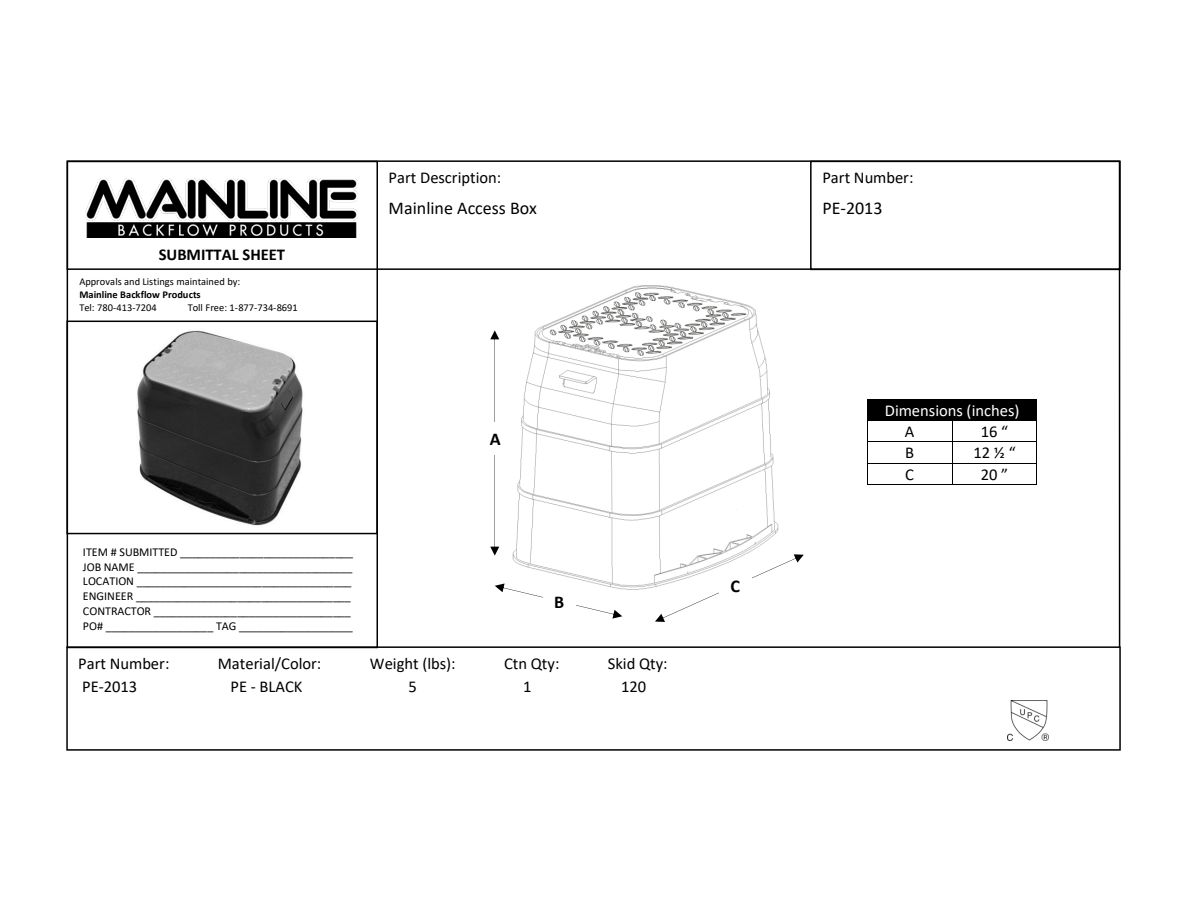
<style>
.page{position:relative;width:1188px;height:918px;background:#fff}
.page>*{position:absolute;margin:0;border:0;box-sizing:border-box;transform-origin:0 0}
.t1{font:18px "Calibri";color:#000}
.t2{font:700 18px "Calibri";color:#000}
.t3{font:16.5px "Calibri";color:#000}
.t4{font:16.5px "Calibri";color:#fff}
.t5{font:700 16.5px "Calibri";color:#000}
.t6{font:12px/14.7px "Calibri";color:#000}
.t7{font:10.5px "Calibri";letter-spacing:-.005em;color:#000}
.t8{font:700 10.5px "Calibri";color:#000}
</style>
<div class="page">
<img style="left:512px;top:285px;width:267px;height:305px">
<div style="left:868px;top:400px;width:168px;height:20px;background:#000"></div>
<hr style="left:868px;top:399px;width:168px;height:1px;background:#000">
<hr style="left:868px;top:420px;width:84px;height:1px;background:#000">
<hr style="left:953px;top:420px;width:83px;height:1px;background:#000">
<hr style="left:868px;top:441px;width:84px;height:1px;background:#000">
<hr style="left:953px;top:441px;width:83px;height:1px;background:#000">
<hr style="left:868px;top:464px;width:84px;height:1px;background:#000">
<hr style="left:953px;top:464px;width:83px;height:1px;background:#000">
<svg style="left:867px;top:399px;width:1px;height:86px"></svg>
<hr style="left:868px;top:485px;width:84px;height:1px;background:#000">
<svg style="left:952px;top:420px;width:1px;height:65px"></svg>
<hr style="left:953px;top:485px;width:83px;height:1px;background:#000">
<svg style="left:1036px;top:399px;width:1px;height:86px"></svg>
<div style="left:67px;top:160px;width:1053px;height:110px;border:2px solid #000"></div>
<div style="left:810px;top:161px;width:311px;height:109px;border:2px solid #000"></div>
<div style="left:66px;top:646px;width:1055px;height:105px;border:2px solid #000"></div>
<div style="left:66px;top:321px;width:312px;height:213px;border:2px solid #000"></div>
<hr style="left:1119px;top:269px;width:1px;height:378px;background:#000">
<img style="left:1008px;top:700px;width:41px;height:40px">
<img style="left:86px;top:179px;width:271px;height:59px">
<svg style="left:490px;top:330px;width:9px;height:226px"></svg>
<svg style="left:495px;top:584px;width:127px;height:35px"></svg>
<svg style="left:655px;top:554px;width:149px;height:68px"></svg>
<div style="left:478px;top:423px;width:33px;height:32px;background:#fff"></div>
<div style="left:543px;top:585px;width:32px;height:32px;background:#fff"></div>
<div style="left:719px;top:569px;width:32px;height:32px;background:#fff"></div>
<img style="left:137px;top:330px;width:166px;height:196px">
<h2 class="t5" style="left:159px;top:243px;width:128px">SUBMITTAL SHEET</h2>
<p class="t7" style="left:79px;top:274px;width:162px">Approvals and Listings maintained by:</p>
<p class="t8" style="left:79px;top:287px;width:123px">Mainline Backflow Products</p>
<p class="t7" style="left:79px;top:300px;width:79px">Tel: 780-413-7204</p>
<p class="t7" style="left:188px;top:300px;width:112px">Toll Free: 1-877-734-8691</p>
<h2 class="t3" style="left:389px;top:166px;width:114px">Part Description:</h2>
<h1 class="t1" style="left:389px;top:195px;width:150px">Mainline Access Box</h1>
<p class="t6" style="left:83px;top:544px;width:272px">ITEM # SUBMITTED _____________________________ JOB NAME ____________________________________ LOCATION ____________________________________ ENGINEER ____________________________________ CONTRACTOR _________________________________ PO# __________________ TAG ___________________</p>
<h1 class="t2" style="left:490px;top:427px;width:12px">A</h1>
<h1 class="t2" style="left:554px;top:589px;width:12px">B</h1>
<h2 class="t3" style="left:78px;top:652px;width:93px">Part Number:</h2>
<h2 class="t3" style="left:218px;top:652px;width:105px">Material/Color:</h2>
<h2 class="t3" style="left:370px;top:652px;width:87px">Weight (lbs):</h2>
<h2 class="t3" style="left:504px;top:652px;width:57px">Ctn Qty:</h2>
<h2 class="t3" style="left:608px;top:652px;width:61px">Skid Qty:</h2>
<h2 class="t3" style="left:82px;top:675px;width:57px">PE-2013</h2>
<h2 class="t3" style="left:230px;top:675px;width:74px">PE - BLACK</h2>
<h2 class="t3" style="left:409px;top:675px;width:10px">5</h2>
<h2 class="t3" style="left:523px;top:675px;width:10px">1</h2>
<h2 class="t3" style="left:621px;top:675px;width:27px">120</h2>
<h1 class="t2" style="left:730px;top:573px;width:11px">C</h1>
<h2 class="t3" style="left:822px;top:166px;width:93px">Part Number:</h2>
<h1 class="t1" style="left:822px;top:195px;width:62px">PE-2013</h1>
<h2 class="t4" style="left:885px;top:399px;width:136px">Dimensions (inches)</h2>
<h2 class="t3" style="left:905px;top:420px;width:11px">A</h2>
<h2 class="t3" style="left:981px;top:420px;width:29px">16“</h2>
<h2 class="t3" style="left:905px;top:441px;width:11px">B</h2>
<h2 class="t3" style="left:973px;top:441px;width:44px">12 ½“</h2>
<h2 class="t3" style="left:905px;top:463px;width:10px">C</h2>
<h2 class="t3" style="left:981px;top:463px;width:29px">20”</h2>
</div>
